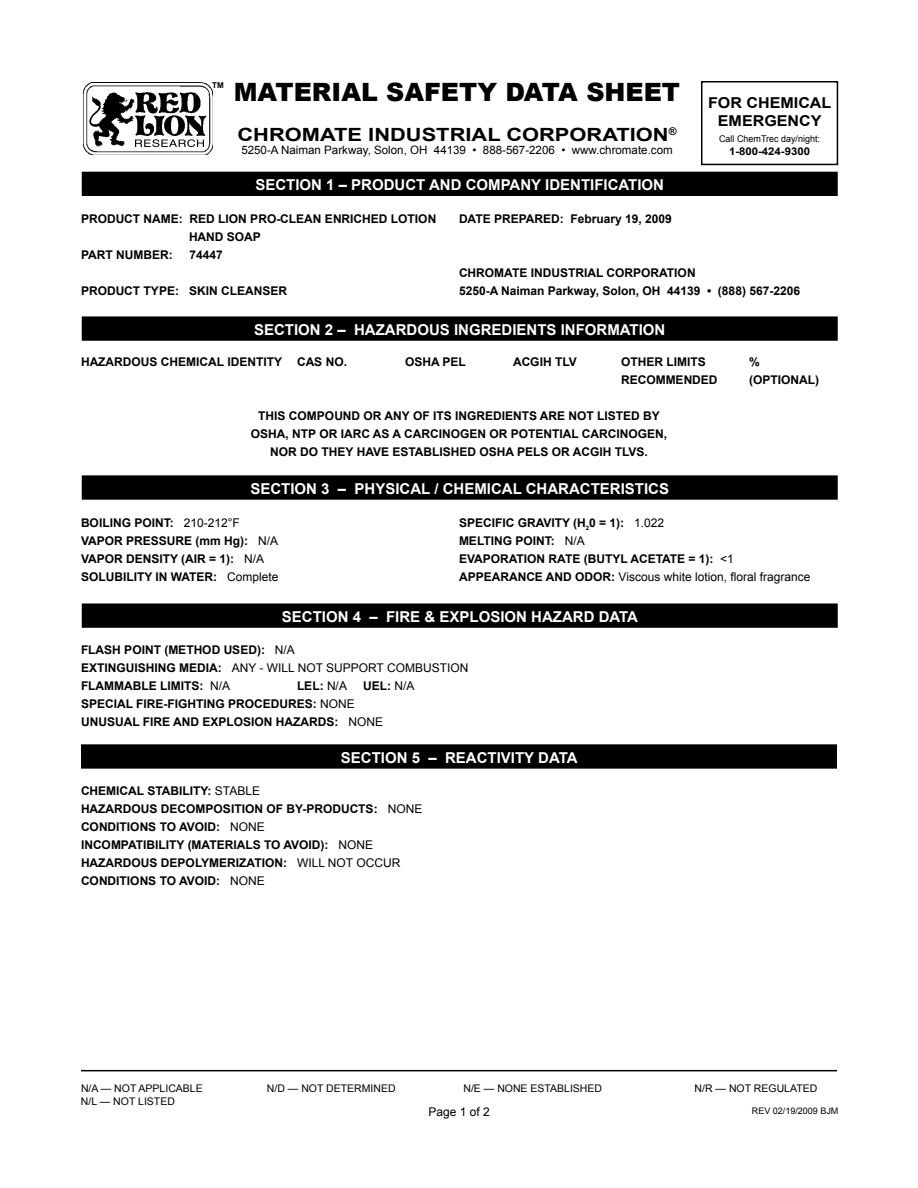
<style>
.page{position:relative;width:918px;height:1188px;background:#fff}
.page>*{position:absolute;margin:0;border:0;box-sizing:border-box;transform-origin:0 0}
.t1{font:900 25.2px "Arial";color:#000}
.t2{font:700 18.15px "Arial";color:#000;scale:1.2 1}
.t3{font:700 15px "Arial";color:#fff}
.t4{font:700 15px/18px "Arial";color:#000;text-align:center;scale:1.07 1}
.t5{font:700 12px/18px "Arial";color:#000}
.t6{font:12px "Arial";color:#000}
.t7{font:11.55px "Arial";color:#000}
.t8{font:700 10.65px "Arial";color:#000;scale:1.07 1}
.t9{font:10.5px "Arial";color:#000}
.t10{font:9.3px "Arial";color:#000}
.t11{font:9px "Arial";color:#000}
.t12{font:700 8.1px "Arial";color:#000}
.s1{font-weight:400}
.s2{font-weight:700}
</style>
<div class="page">
<hr style="left:81px;top:1070px;width:756px;height:1px;background:#000">
<img style="left:83px;top:83px;width:130px;height:72px">
<div style="left:701px;top:81px;width:137px;height:84px;border:2px solid #000"></div>
<svg style="left:135px;top:139px;width:69px;height:8px"></svg>
<div style="left:82px;top:172px;width:755px;height:23px;background:#000"></div>
<div style="left:82px;top:172px;width:756px;height:24px;border:2px solid #000"></div>
<div style="left:82px;top:317px;width:755px;height:23px;background:#000"></div>
<div style="left:82px;top:316px;width:756px;height:25px;border:2px solid #000"></div>
<div style="left:82px;top:476px;width:755px;height:23px;background:#000"></div>
<div style="left:82px;top:475px;width:756px;height:25px;border:2px solid #000"></div>
<div style="left:82px;top:604px;width:755px;height:23px;background:#000"></div>
<div style="left:82px;top:603px;width:756px;height:25px;border:2px solid #000"></div>
<div style="left:82px;top:745px;width:754px;height:23px;background:#000"></div>
<div style="left:81px;top:744px;width:756px;height:25px;border:2px solid #000"></div>
<p class="t12" style="left:212px;top:80px;width:13px">TM</p>
<h1 class="t1" style="left:234px;top:73px;width:448px">MATERIAL SAFETY DATA SHEET</h1>
<h2 class="t2" style="left:238px;top:122px;width:367px">CHROMATE INDUSTRIAL CORPORATION<sup>®</sup></h2>
<p class="t7" style="left:241px;top:143px;width:433px">5250-A Naiman Parkway, Solon, OH 44139 • 888-567-2206 • www.chromate.com</p>
<p class="t3" style="left:255px;top:175px;width:410px">SECTION 1 – PRODUCT AND COMPANY IDENTIFICATION</p>
<p class="t4" style="left:708px;top:94px;width:117px">FOR CHEMICAL<br>EMERGENCY</p>
<p class="t10" style="left:719px;top:133px;width:102px">Call ChemTrec day/night:</p>
<p class="t8" style="left:729px;top:144px;width:77px">1-800-424-9300</p>
<p class="t5" style="left:81px;top:210px;width:357px">PRODUCT NAME: RED LION PRO-CLEAN ENRICHED LOTION</p>
<p class="t5" style="left:189px;top:228px;width:73px">HAND SOAP</p>
<p class="t5" style="left:81px;top:246px;width:93px">PART NUMBER:</p>
<p class="t5" style="left:189px;top:246px;width:35px">74447</p>
<p class="t5" style="left:81px;top:282px;width:208px">PRODUCT TYPE: SKIN CLEANSER</p>
<p class="t5" style="left:459px;top:210px;width:214px">DATE PREPARED: February 19, 2009</p>
<p class="t5" style="left:459px;top:264px;width:343px">CHROMATE INDUSTRIAL CORPORATION<br>5250-A Naiman Parkway, Solon, OH 44139 • (888) 567-2206</p>
<p class="t3" style="left:254px;top:320px;width:413px">SECTION 2 – HAZARDOUS INGREDIENTS INFORMATION</p>
<p class="t5" style="left:81px;top:354px;width:268px">HAZARDOUS CHEMICAL IDENTITY CAS NO.</p>
<p class="t5" style="left:405px;top:354px;width:62px">OSHA PEL</p>
<p class="t5" style="left:513px;top:354px;width:65px">ACGIH TLV</p>
<p class="t5" style="left:621px;top:354px;width:86px">OTHER LIMITS</p>
<p class="t5" style="left:749px;top:354px;width:12px">%</p>
<p class="t5" style="left:621px;top:372px;width:98px">RECOMMENDED</p>
<p class="t5" style="left:749px;top:372px;width:71px">(OPTIONAL)</p>
<p class="t5" style="left:251px;top:408px;width:418px;text-align:center">THIS COMPOUND OR ANY OF ITS INGREDIENTS ARE NOT LISTED BY<br>OSHA, NTP OR IARC AS A CARCINOGEN OR POTENTIAL CARCINOGEN,<br>NOR DO THEY HAVE ESTABLISHED OSHA PELS OR ACGIH TLVS.</p>
<p class="t3" style="left:250px;top:479px;width:420px">SECTION 3 – PHYSICAL / CHEMICAL CHARACTERISTICS</p>
<p class="t5" style="left:81px;top:514px;width:160px">BOILING POINT: <span class="s1">210-212°F</span></p>
<p class="t5" style="left:459px;top:514px;width:207px">SPECIFIC GRAVITY (H<sub>2</sub>0 = 1): <span class="s1">1.022</span></p>
<p class="t5" style="left:81px;top:532px;width:199px">VAPOR PRESSURE (mm Hg): <span class="s1">N/A</span></p>
<p class="t5" style="left:459px;top:532px;width:127px">MELTING POINT: <span class="s1">N/A</span></p>
<p class="t5" style="left:81px;top:550px;width:185px">VAPOR DENSITY (AIR = 1): <span class="s1">N/A</span></p>
<p class="t5" style="left:459px;top:550px;width:276px">EVAPORATION RATE (BUTYL ACETATE = 1): <span class="s1">&lt;1</span></p>
<p class="t5" style="left:81px;top:568px;width:199px">SOLUBILITY IN WATER: <span class="s1">Complete</span></p>
<p class="t6" style="left:459px;top:569px;width:353px"><span class="s2">APPEARANCE AND ODOR:</span> Viscous white lotion, floral fragrance</p>
<p class="t3" style="left:282px;top:607px;width:358px">SECTION 4 – FIRE &amp; EXPLOSION HAZARD DATA</p>
<p class="t5" style="left:81px;top:641px;width:389px">FLASH POINT (METHOD USED): <span class="s1">N/A<br></span>EXTINGUISHING MEDIA: <span class="s1">ANY - WILL NOT SUPPORT COMBUSTION<br></span>FLAMMABLE LIMITS: <span class="s1">N/A</span></p>
<p class="t5" style="left:297px;top:677px;width:52px">LEL: <span class="s1">N/A</span></p>
<p class="t5" style="left:363px;top:677px;width:53px">UEL: <span class="s1">N/A</span></p>
<p class="t5" style="left:81px;top:695px;width:304px">SPECIAL FIRE-FIGHTING PROCEDURES: <span class="s1">NONE<br></span>UNUSUAL FIRE AND EXPLOSION HAZARDS: <span class="s1">NONE</span></p>
<p class="t3" style="left:341px;top:748px;width:238px">SECTION 5 – REACTIVITY DATA</p>
<p class="t5" style="left:81px;top:782px;width:343px">CHEMICAL STABILITY: <span class="s1">STABLE<br></span>HAZARDOUS DECOMPOSITION OF BY-PRODUCTS: <span class="s1">NONE </span>CONDITIONS TO AVOID: <span class="s1">NONE<br></span>INCOMPATIBILITY (MATERIALS TO AVOID): <span class="s1">NONE </span>HAZARDOUS DEPOLYMERIZATION: <span class="s1">WILL NOT OCCUR </span>CONDITIONS TO AVOID: <span class="s1">NONE</span></p>
<p class="t9" style="left:81px;top:1082px;width:123px">N/A — NOT APPLICABLE</p>
<p class="t9" style="left:267px;top:1082px;width:130px">N/D — NOT DETERMINED</p>
<p class="t9" style="left:463px;top:1082px;width:140px">N/E — NONE ESTABLISHED</p>
<p class="t9" style="left:695px;top:1082px;width:124px">N/R — NOT REGULATED</p>
<p class="t9" style="left:81px;top:1094px;width:95px">N/L — NOT LISTED</p>
<p class="t11" style="left:752px;top:1105px;width:88px">REV 02/19/2009 BJM</p>
<p class="t6" style="left:428px;top:1104px;width:63px">Page 1 of 2</p>
</div>
